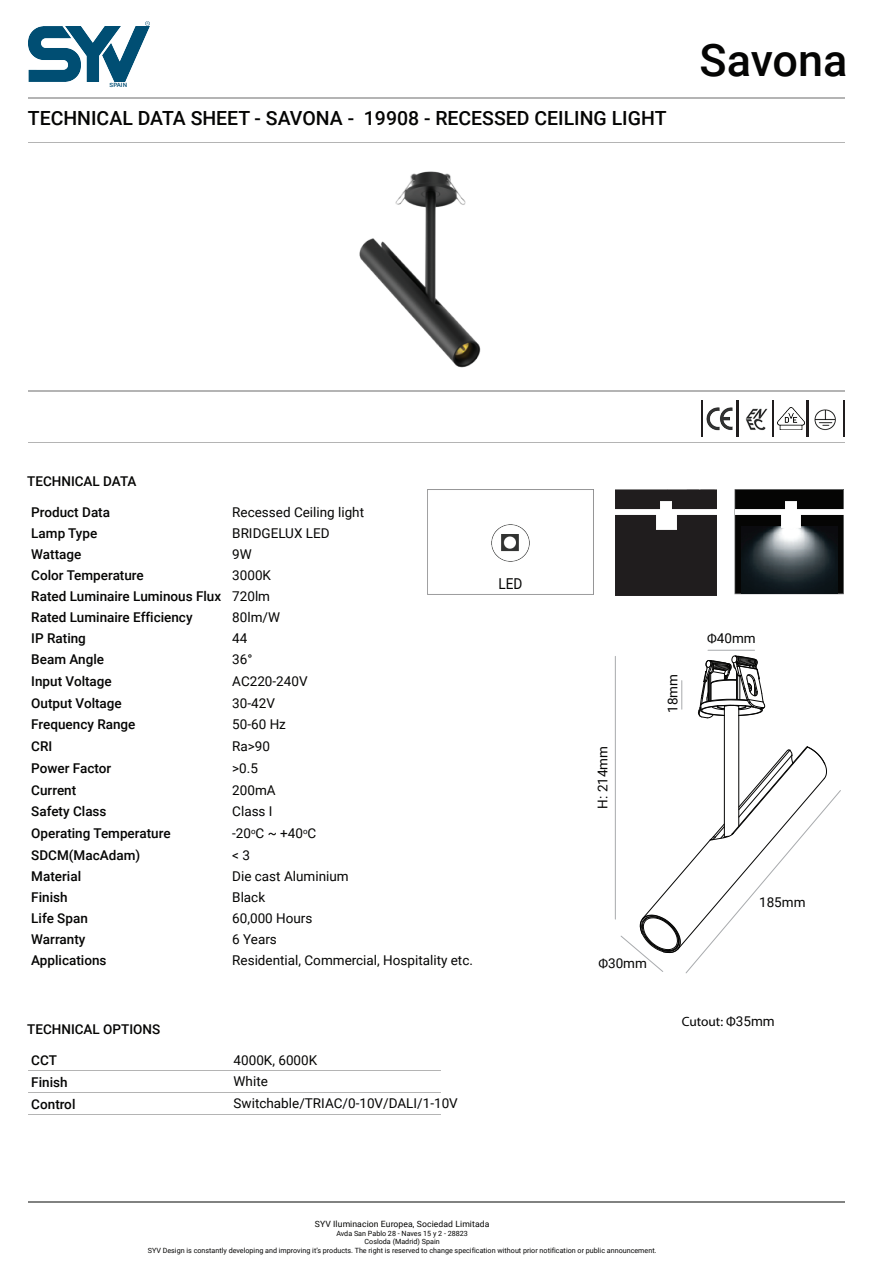
<style>
.page{position:relative;width:893px;height:1263px;background:#fff}
.page>*{position:absolute;margin:0;border:0;box-sizing:border-box;transform-origin:0 0}
.t1{font:500 45px "Roboto";color:#050504}
.t2{font:500 19.5px "Roboto";color:#050504}
.t3{font:15px "Roboto";color:#050504;scale:.91 1}
.t4{font:500 13.5px/21.3px "Roboto";color:#050504}
.t5{font:13.5px/21.3px "Roboto";color:#050504}
.t6{font:13.5px "Myriad Pro";color:#000}
.t7{font:8.55px "Roboto";letter-spacing:.01em;color:#050504}
.t8{font:7.2px/8.6px "Roboto";color:#050504;text-align:center}
.t9{font:500 5.85px "Roboto";color:#004e74;scale:1.07 1}
.s1{font-family:"Myriad Pro";color:#000}
.s2{font-family:"Roboto";color:#050504}
</style>
<div class="page">
<img style="left:707px;top:407px;width:26px;height:24px">
<img style="left:777px;top:408px;width:27px;height:21px">
<img style="left:745px;top:408px;width:23px;height:23px">
<img style="left:737px;top:401px;width:1px;height:36px">
<img style="left:772px;top:401px;width:1px;height:36px">
<img style="left:807px;top:401px;width:1px;height:36px">
<img style="left:843px;top:401px;width:1px;height:36px">
<img style="left:701px;top:401px;width:1px;height:36px">
<img style="left:814px;top:409px;width:22px;height:22px">
<img style="left:120px;top:26px;width:30px;height:56px">
<img style="left:80px;top:26px;width:40px;height:56px">
<img style="left:29px;top:26px;width:51px;height:56px">
<svg style="left:146px;top:21px;width:4px;height:4px"></svg>
<div style="left:615px;top:490px;width:102px;height:105px;background:#201d1e"></div>
<img style="left:615px;top:509px;width:102px;height:5px">
<img style="left:657px;top:513px;width:19px;height:16px">
<svg style="left:661px;top:502px;width:10px;height:10px"></svg>
<img style="left:427px;top:489px;width:167px;height:106px">
<svg style="left:734px;top:489px;width:110px;height:105px;background:#3e4244"></svg>
<img style="left:492px;top:525px;width:37px;height:37px">
<svg style="left:698px;top:655px;width:67px;height:64px"></svg>
<hr style="left:708px;top:650px;width:47px;height:1px;background:#a8aaad">
<svg style="left:681px;top:681px;width:1px;height:28px"></svg>
<svg style="left:620px;top:746px;width:221px;height:227px"></svg>
<hr style="left:615px;top:656px;width:1px;height:263px;background:#a8aaad">
<img style="left:359px;top:171px;width:122px;height:197px">
<p class="t9" style="left:110px;top:81px;width:18px">SPAIN</p>
<h2 class="t2" style="left:28px;top:105px;width:640px">TECHNICAL DATA SHEET - SAVONA - 19908 - RECESSED CEILING LIGHT</h2>
<h1 class="t1" style="left:699px;top:28px;width:150px">Savona</h1>
<p class="t4" style="left:27px;top:470px;width:111px">TECHNICAL DATA</p>
<p class="t4" style="left:31px;top:501px;width:191px">Product Data<br>Lamp Type<br>Wattage<br>Color Temperature<br>Rated Luminaire Luminous Flux<br>Rated Luminaire Efficiency<br>IP Rating<br>Beam Angle<br>Input Voltage<br>Output Voltage<br>Frequency Range<br>CRI<br>Power Factor<br>Current<br>Safety Class<br>Operating Temperature<br>SDCM(MacAdam)<br>Material<br>Finish<br>Life Span<br>Warranty<br>Applications</p>
<p class="t5" style="left:232px;top:501px;width:242px">Recessed Ceiling light<br>BRIDGELUX LED<br>9W<br>3000K<br>720lm<br>80lm/W<br>44<br>36°<br>AC220-240V<br>30-42V<br>50-60 Hz<br>Ra&gt;90<br>&gt;0.5<br>200mA<br>Class I<br>-20<sup>o</sup>C ~ +40<sup>o</sup>C<br>&lt; 3<br>Die cast Aluminium<br>Black<br>60,000 Hours<br>6 Years<br>Residential, Commercial, Hospitality etc.</p>
<p class="t3" style="left:498px;top:573px;width:28px">LED</p>
<p class="t5" style="left:592px;top:808px;width:64px;rotate:-90deg">H: 214mm</p>
<p class="t5" style="left:662px;top:713px;width:40px;rotate:-90deg">18mm</p>
<p class="t5" style="left:707px;top:627px;width:50px"><span class="s1">Ф</span>40mm</p>
<p class="t5" style="left:598px;top:952px;width:50px"><span class="s1">Ф</span>30mm</p>
<p class="t5" style="left:759px;top:891px;width:48px">185mm</p>
<p class="t4" style="left:27px;top:1018px;width:135px">TECHNICAL OPTIONS</p>
<p class="t4" style="left:31px;top:1049px;width:46px;line-height:21.8px">CCT<br>Finish<br>Control</p>
<p class="t5" style="left:234px;top:1049px;width:226px">4000K, 6000K<br>White<br>Switchable/TRIAC/0-10V/DALI/1-10V</p>
<p class="t6" style="left:682px;top:1013px;width:94px">Cutout: Ф<span class="s2">35mm</span></p>
<p class="t7" style="left:315px;top:1218px;width:176px">SYV Iluminacion Europea, Sociedad Limitada</p>
<p class="t8" style="left:148px;top:1228px;width:510px">Avda San Pablo 28 - Naves 15 y 2 - 28823<br>Cosloda (Madrid) Spain<br>SYV Design is constantly developing and improving it’s products. The right is reserved to change specification without prior notification or public announcement.</p>
</div>
